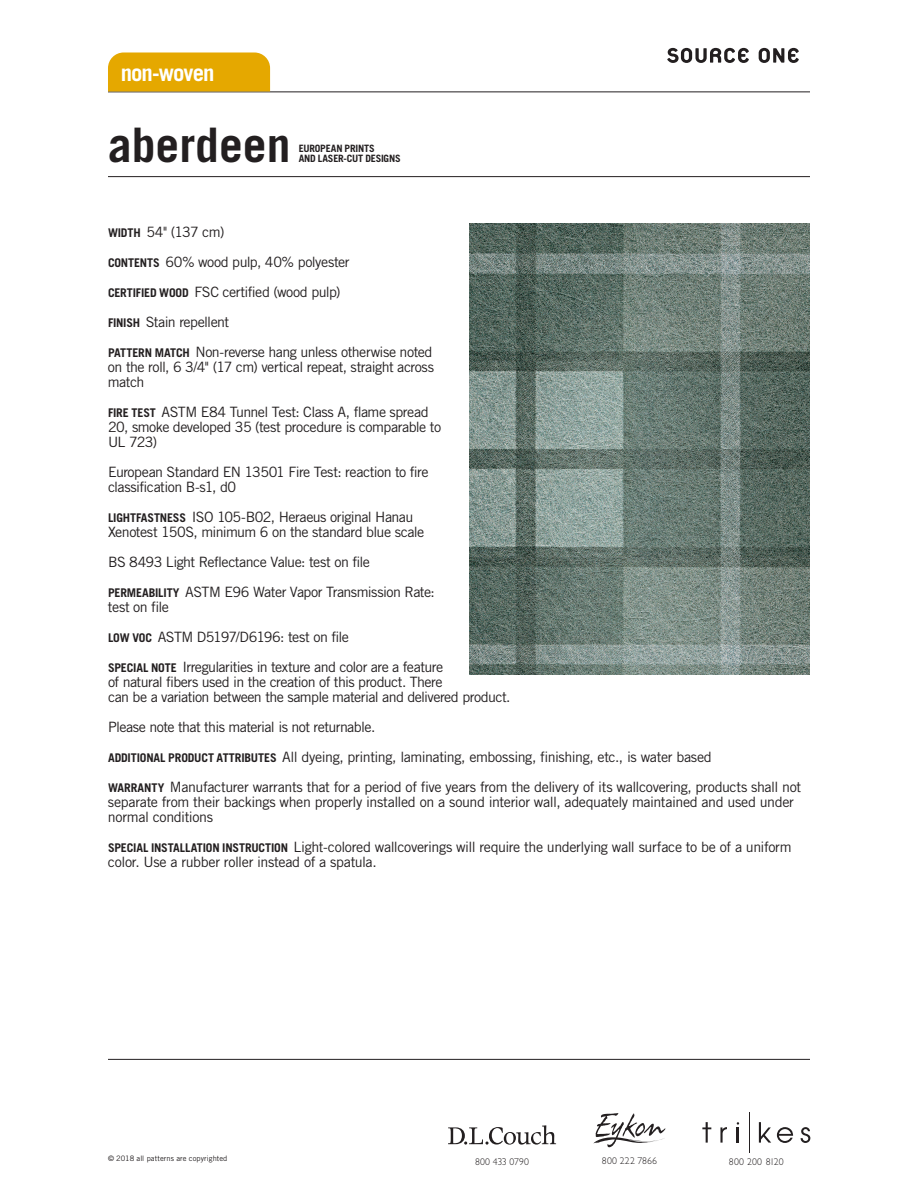
<style>
.page{position:relative;width:918px;height:1188px;background:#fff}
.page>*{position:absolute;margin:0;border:0;box-sizing:border-box;transform-origin:0 0}
.t1{font:700 47.7px "Trade Gothic";color:#231f20}
.t2{font:700 22.8px "Trade Gothic";letter-spacing:-.04em;color:#fff}
.t3{font:14.25px/30px "Trade Gothic";letter-spacing:-.035em;color:#231f20}
.t4{font:700 10.2px/9.3px "Trade Gothic";letter-spacing:-.015em;color:#231f20}
.t5{font:300 9.75px "Gill Sans";color:#231f20}
.t6{font:7.5px "Trade Gothic";letter-spacing:.01em;color:#231f20}
.s1{font-weight:700;font-size:12px}
</style>
<div class="page">
<hr style="left:108px;top:1059px;width:702px;height:1px;background:#231f20">
<hr style="left:108px;top:92px;width:702px;height:1px;background:#231f20">
<hr style="left:108px;top:176px;width:702px;height:1px;background:#231f20">
<svg style="left:667px;top:48px;width:82px;height:15px"></svg>
<svg style="left:759px;top:48px;width:40px;height:15px"></svg>
<div style="left:108px;top:53px;width:162px;height:39px;background:#e5a800"></div>
<img style="left:469px;top:223px;width:341px;height:451px">
<svg style="left:448px;top:1125px;width:108px;height:20px"></svg>
<hr style="left:749px;top:1112px;width:1px;height:41px;background:#231f20">
<svg style="left:594px;top:1113px;width:216px;height:35px"></svg>
<p class="t2" style="left:121px;top:59px;width:95px">non-woven</p>
<p class="t1" style="left:108px;top:115px;width:184px">aberdeen</p>
<p class="t4" style="left:299px;top:144px;width:104px">EUROPEAN PRINTS<br>AND LASER-CUT DESIGNS</p>
<p class="t3" style="left:108px;top:217px;width:326px"><span class="s1">WIDTH</span> 54" (137 cm)<br><span class="s1">CONTENTS</span> 60% wood pulp, 40% polyester<br><span class="s1">CERTIFIED WOOD</span> FSC certified (wood pulp)<br><span class="s1">FINISH</span> Stain repellent<br><span class="s1">PATTERN MATCH</span> Non-reverse hang unless otherwise noted</p>
<p class="t3" style="left:108px;top:359px;width:328px;line-height:15px">on the roll, 6 3/4" (17 cm) vertical repeat, straight across match</p>
<p class="t3" style="left:108px;top:404px;width:335px;line-height:15px"><span class="s1">FIRE TEST</span> ASTM E84 Tunnel Test: Class A, flame spread<br>20, smoke developed 35 (test procedure is comparable to<br>UL 723)</p>
<p class="t3" style="left:108px;top:464px;width:322px;line-height:15px">European Standard EN 13501 Fire Test: reaction to fire classification B-s1, d0</p>
<p class="t3" style="left:108px;top:509px;width:318px;line-height:15px"><span class="s1">LIGHTFASTNESS</span> ISO 105-B02, Heraeus original Hanau<br>Xenotest 150S, minimum 6 on the standard blue scale</p>
<p class="t3" style="left:108px;top:547px;width:328px">BS 8493 Light Reflectance Value: test on file<br><span class="s1">PERMEABILITY</span> ASTM E96 Water Vapor Transmission Rate:</p>
<p class="t3" style="left:108px;top:592px;width:337px">test on file<br><span class="s1">LOW VOC</span> ASTM D5197/D6196: test on file<br><span class="s1">SPECIAL NOTE</span> Irregularities in texture and color are a feature</p>
<p class="t3" style="left:108px;top:674px;width:404px;line-height:15px">of natural fibers used in the creation of this product. There<br>can be a variation between the sample material and delivered product.</p>
<p class="t3" style="left:108px;top:712px;width:695px">Please note that this material is not returnable.<br><span class="s1">ADDITIONAL PRODUCT ATTRIBUTES</span> All dyeing, printing, laminating, embossing, finishing, etc., is water based<br><span class="s1">WARRANTY</span> Manufacturer warrants that for a period of five years from the delivery of its wallcovering, products shall not</p>
<p class="t3" style="left:108px;top:794px;width:687px;line-height:15px">separate from their backings when properly installed on a sound interior wall, adequately maintained and used under normal conditions</p>
<p class="t3" style="left:108px;top:839px;width:685px;line-height:15px"><span class="s1">SPECIAL INSTALLATION INSTRUCTION</span> Light-colored wallcoverings will require the underlying wall surface to be of a uniform color. Use a rubber roller instead of a spatula.</p>
<p class="t6" style="left:108px;top:1154px;width:121px">© 2018 all patterns are copyrighted</p>
<p class="t5" style="left:475px;top:1154px;width:55px">800 433 0790</p>
<p class="t5" style="left:602px;top:1153px;width:56px">800 222 7866</p>
<p class="t5" style="left:729px;top:1154px;width:56px">800 200 8120</p>
</div>
